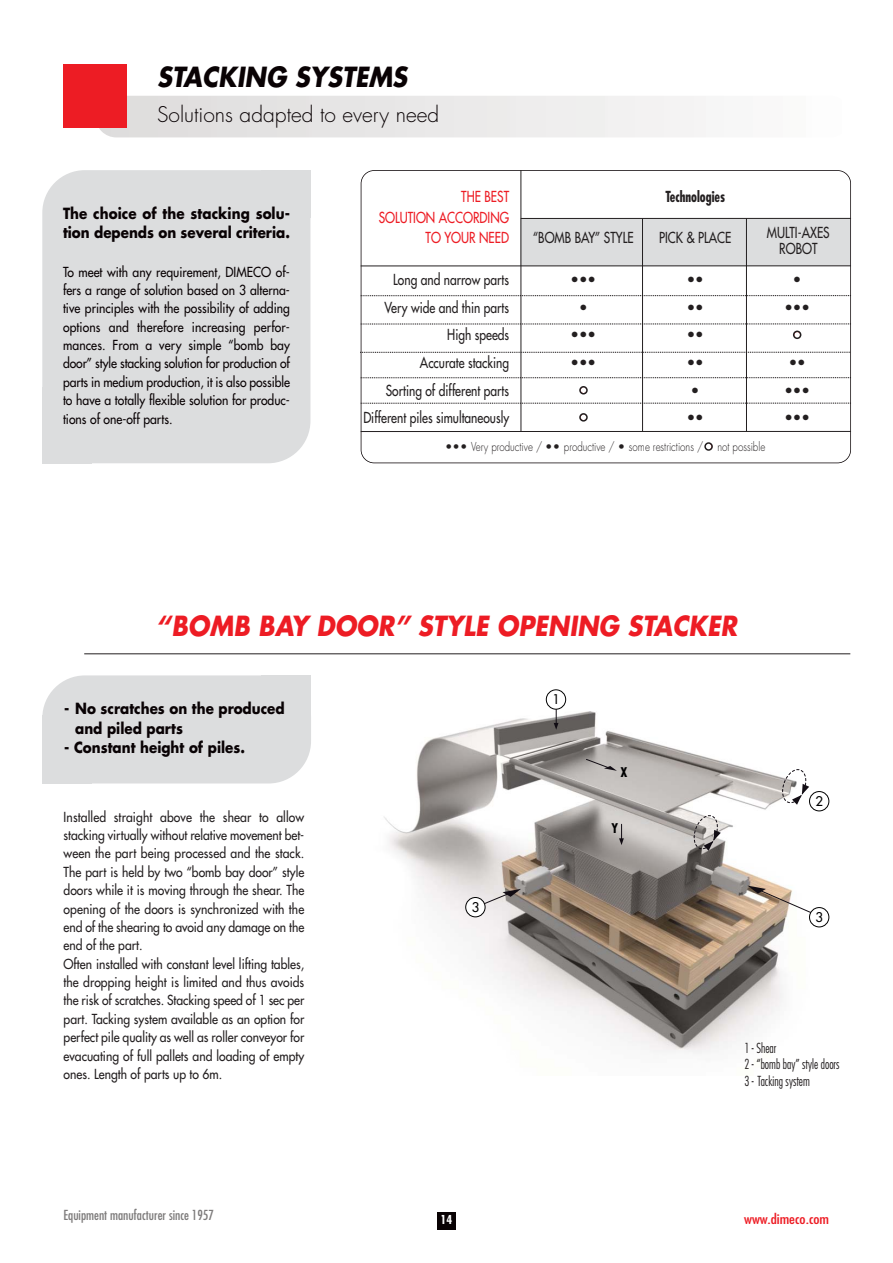
<style>
.page{position:relative;width:893px;height:1263px;background:#fff}
.page>*{position:absolute;margin:0;border:0;box-sizing:border-box;transform-origin:0 0}
.t1{font:italic 700 27px "Futura";color:#ed1c24;scale:.9 1}
.t2{font:italic 700 27px "Futura";color:#090204;scale:.9 1}
.t3{font:300 21px "Futura";color:#090204}
.t4{font:700 15px/19.5px "Futura";color:#090204;scale:.9 1}
.t5{font:14.85px/16.2px "Futura";color:#231f20;text-align:center;scale:.81 1}
.t6{font:14.85px/20.1px "Futura";color:#ed1c24;text-align:right;scale:.81 1}
.t7{font:14.85px "Futura";color:#231f20}
.t8{font:700 condensed 14.85px "Futura";color:#231f20;scale:.91 1}
.t9{font:800 14.85px "Futura";color:#ed1c24}
.t10{font:14.85px "Futura";color:#ed1c24}
.t11{font:13.5px/18.5px "Futura";color:#231f20;scale:.9 1}
.t12{font:13.5px/18.5px "Futura";color:#090204;text-align:justify;scale:.9 1}
.t13{font:300 condensed 13.5px/16.2px "Futura";color:#231f20;scale:.9 1}
.t14{font:condensed 13.5px "Futura";color:#7d7b7b}
.t15{font:condensed 13.5px "Futura";color:#ed1c24;scale:1.2 1}
.t16{font:13.05px "Futura";color:#000}
.t17{font:700 condensed 13.05px "Futura";color:#000}
.t18{font:300 12px "Futura";color:#231f20}
.t19{font:700 condensed 12px "Futura";color:#fff}
.s1{color:#ed1c24}
</style>
<div class="page">
<div style="left:437px;top:1212px;width:19px;height:17px;background:#090204"></div>
<svg style="left:99px;top:96px;width:607px;height:41px"></svg>
<div style="left:42px;top:170px;width:268px;height:293px;background:#dcddde;border-radius:43px"></div>
<div style="left:261px;top:170px;width:49px;height:48px;background:#dcddde"></div>
<div style="left:42px;top:387px;width:49px;height:76px;background:#dcddde"></div>
<div style="left:521px;top:218px;width:330px;height:48px;background:#dcddde"></div>
<div style="left:361px;top:170px;width:490px;height:293px;border:2px solid #090204;border-radius:14px"></div>
<hr style="left:521px;top:218px;width:330px;height:1px;background:#231f20">
<hr style="left:361px;top:265px;width:490px;height:1px;background:#231f20">
<hr style="left:520px;top:170px;width:1px;height:261px;background:#231f20">
<hr style="left:642px;top:219px;width:1px;height:212px;background:#231f20">
<svg style="left:361px;top:295px;width:490px;height:1px"></svg>
<svg style="left:361px;top:324px;width:490px;height:1px"></svg>
<hr style="left:746px;top:218px;width:1px;height:213px;background:#231f20">
<svg style="left:360px;top:352px;width:490px;height:1px"></svg>
<svg style="left:361px;top:377px;width:490px;height:2px"></svg>
<svg style="left:361px;top:403px;width:490px;height:1px"></svg>
<hr style="left:361px;top:431px;width:490px;height:1px;background:#231f20">
<hr style="left:84px;top:653px;width:766px;height:1px;background:#231f20">
<svg style="left:793px;top:331px;width:8px;height:8px"></svg>
<svg style="left:579px;top:386px;width:9px;height:9px"></svg>
<svg style="left:579px;top:413px;width:9px;height:9px"></svg>
<svg style="left:704px;top:442px;width:9px;height:9px"></svg>
<div style="left:64px;top:64px;width:63px;height:64px;background:#ed1c24"></div>
<img style="left:384px;top:689px;width:445px;height:365px">
<svg style="left:586px;top:759px;width:31px;height:12px"></svg>
<div style="left:546px;top:690px;width:20px;height:19px;background:#fff;border-radius:50%"></div>
<div style="left:546px;top:690px;width:20px;height:19px;border:1px solid #000;border-radius:50%"></div>
<svg style="left:554px;top:709px;width:4px;height:21px"></svg>
<div style="left:809px;top:792px;width:20px;height:19px;background:#fff;border-radius:50%"></div>
<div style="left:809px;top:791px;width:20px;height:20px;border:1px solid #000;border-radius:50%"></div>
<svg style="left:619px;top:824px;width:5px;height:21px"></svg>
<svg style="left:482px;top:889px;width:39px;height:16px"></svg>
<svg style="left:486px;top:1038px;width:31px;height:16px"></svg>
<svg style="left:692px;top:813px;width:29px;height:38px"></svg>
<div style="left:466px;top:898px;width:19px;height:19px;background:#fff;border-radius:50%"></div>
<div style="left:465px;top:897px;width:20px;height:20px;border:1px solid #000;border-radius:50%"></div>
<svg style="left:747px;top:886px;width:64px;height:27px"></svg>
<div style="left:809px;top:908px;width:20px;height:19px;background:#fff;border-radius:50%"></div>
<div style="left:809px;top:907px;width:20px;height:20px;border:1px solid #000;border-radius:50%"></div>
<svg style="left:780px;top:767px;width:29px;height:38px"></svg>
<div style="left:42px;top:675px;width:269px;height:109px;background:#dcddde;border-radius:43px"></div>
<div style="left:262px;top:675px;width:49px;height:40px;background:#dcddde"></div>
<div style="left:42px;top:715px;width:49px;height:69px;background:#dcddde"></div>
<h1 class="t2" style="left:157px;top:64px;width:284px">STACKING SYSTEMS</h1>
<h2 class="t3" style="left:157px;top:104px;width:284px">Solutions adapted to every need</h2>
<p class="t4" style="left:63px;top:205px;width:254px">The choice of the stacking solu&shy;tion depends on several criteria.</p>
<p class="t12" style="left:63px;top:263px;width:254px">To meet with any requirement, DIMECO of&shy;fers a range of solution based on 3 alterna&shy;tive principles with the possibility of adding options and therefore increasing perfor&shy;mances. From a very simple “bomb bay door” style stacking solution for production of parts in medium production, it is also possible to have a totally flexible solution for produc&shy;tions of one-off parts.</p>
<p class="t6" style="left:461px;top:188px;width:61px">THE BEST</p>
<p class="t8" style="left:665px;top:190px;width:67px">Technologies</p>
<p class="t6" style="left:379px;top:208px;width:162px">SOLUTION ACCORDING<br>TO YOUR NEED</p>
<p class="t5" style="left:533px;top:230px;width:126px">“BOMB BAY” STYLE</p>
<p class="t5" style="left:659px;top:230px;width:91px">PICK &amp; PLACE</p>
<p class="t5" style="left:767px;top:226px;width:79px">MULTI-AXES<br>ROBOT</p>
<p class="t5" style="left:393px;top:272px;width:144px">Long and narrow parts</p>
<p class="t7" style="left:570px;top:272px;width:27px">•••</p>
<p class="t7" style="left:687px;top:272px;width:19px">••</p>
<p class="t7" style="left:793px;top:272px;width:10px">•</p>
<p class="t5" style="left:385px;top:300px;width:155px">Very wide and thin parts</p>
<p class="t7" style="left:579px;top:300px;width:10px">•</p>
<p class="t7" style="left:687px;top:300px;width:19px">••</p>
<p class="t7" style="left:784px;top:300px;width:27px">•••</p>
<p class="t5" style="left:447px;top:328px;width:78px">High speeds</p>
<p class="t7" style="left:570px;top:327px;width:27px">•••</p>
<p class="t7" style="left:687px;top:327px;width:19px">••</p>
<p class="t10" style="left:793px;top:327px;width:10px">•</p>
<p class="t5" style="left:420px;top:355px;width:112px">Accurate stacking</p>
<p class="t7" style="left:570px;top:355px;width:27px">•••</p>
<p class="t7" style="left:687px;top:355px;width:19px">••</p>
<p class="t7" style="left:789px;top:355px;width:19px">••</p>
<p class="t5" style="left:386px;top:383px;width:154px">Sorting of different parts</p>
<p class="t9" style="left:577px;top:384px;width:14px">•</p>
<p class="t7" style="left:691px;top:383px;width:10px">•</p>
<p class="t7" style="left:784px;top:383px;width:27px">•••</p>
<p class="t5" style="left:363px;top:411px;width:181px">Different piles simultaneously</p>
<p class="t9" style="left:577px;top:411px;width:14px">•</p>
<p class="t7" style="left:687px;top:410px;width:19px">••</p>
<p class="t7" style="left:784px;top:410px;width:27px">•••</p>
<p class="t18" style="left:445px;top:441px;width:322px">••• Very productive / •• productive / • some restrictions / <span class="s1">•</span> not possible</p>
<h1 class="t1" style="left:156px;top:614px;width:647px">“BOMB BAY DOOR ” STYLE OPENING STACKER</h1>
<p class="t4" style="left:75px;top:700px;width:234px;text-indent:-11px">- No scratches on the produced and piled parts</p>
<p class="t4" style="left:64px;top:739px;width:202px">- Constant height of piles.</p>
<p class="t11" style="left:64px;top:808px;width:269px">Installed straight above the shear to allow stacking virtually without relative movement bet&shy;ween the part being processed and the stack.<br>The part is held by two “bomb bay door” style doors while it is moving through the shear. The opening of the doors is synchronized with the end of the shearing to avoid any damage on the end of the part.<br>Often installed with constant level lifting tables, the dropping height is limited and thus avoids the risk of scratches. Stacking speed of 1 sec per part. Tacking system available as an option for perfect pile quality as well as roller conveyor for evacuating of full pallets and loading of empty ones. Length of parts up to 6m.</p>
<p class="t16" style="left:472px;top:901px;width:9px">3</p>
<p class="t16" style="left:552px;top:693px;width:9px">1</p>
<p class="t17" style="left:620px;top:767px;width:9px">X</p>
<p class="t17" style="left:611px;top:823px;width:8px">Y</p>
<p class="t16" style="left:815px;top:795px;width:9px">2</p>
<p class="t16" style="left:815px;top:911px;width:9px">3</p>
<p class="t13" style="left:744px;top:1041px;width:107px">1 - Shear<br>2 - “bomb bay” style doors<br>3 - Tacking system</p>
<p class="t14" style="left:64px;top:1209px;width:152px">Equipment manufacturer since 1957</p>
<p class="t15" style="left:744px;top:1213px;width:72px">www.dimeco.com</p>
<p class="t19" style="left:440px;top:1214px;width:13px">14</p>
</div>
